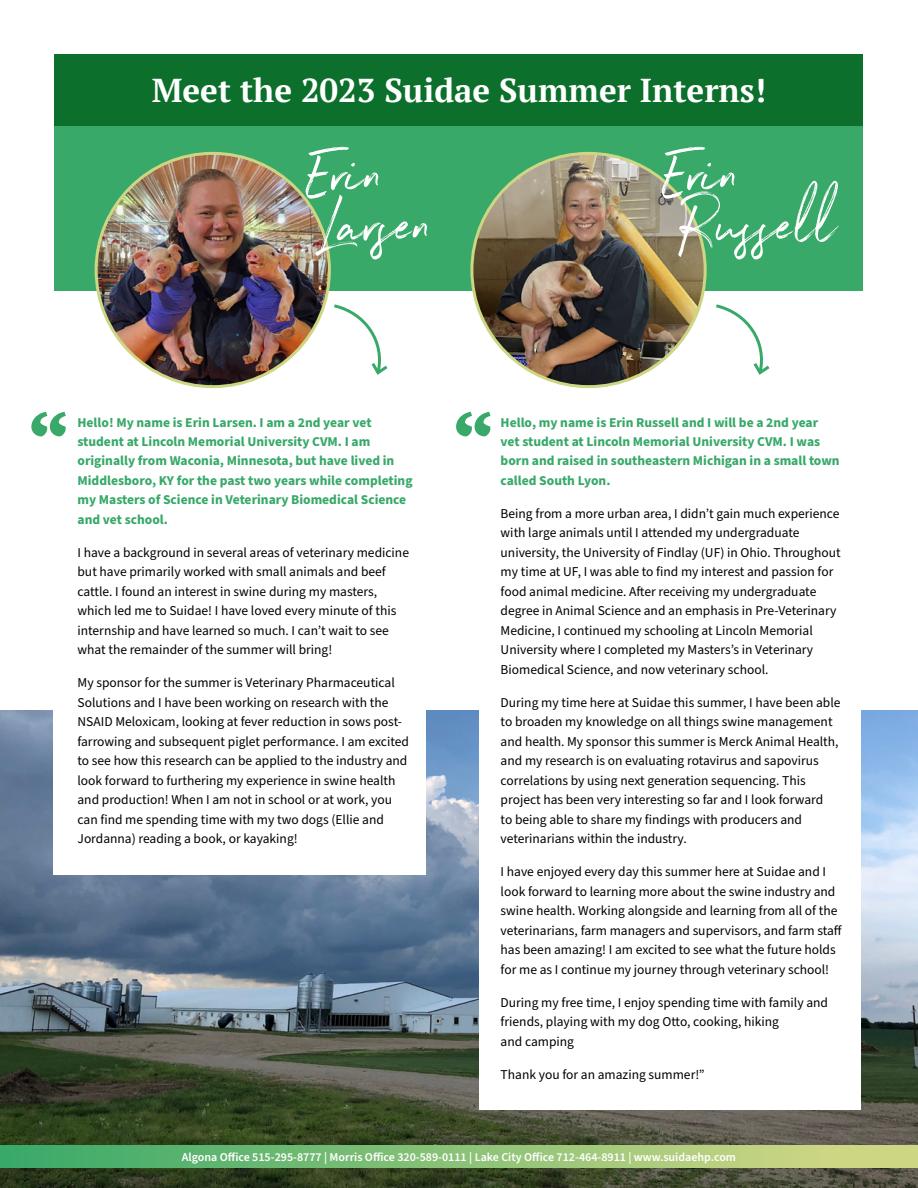
<style>
.page{position:relative;width:918px;height:1188px;background:#fff}
.page>*{position:absolute;margin:0;border:0;box-sizing:border-box;transform-origin:0 0}
.t1{font:700 90px "PT Serif";color:#38a969}
.t2{font:70.2px/50.6px "Northwell";color:#fff}
.t3{font:700 33px "PT Serif";color:#fff}
.t4{font:13.5px/19.5px "Source Sans Pro";color:#000}
.t5{font:700 13.5px/19.5px "Source Sans Pro";color:#38a969}
.t6{font:600 12px "Source Sans Pro";color:#fff}
</style>
<div class="page">
<img style="left:0;top:711px;width:918px;height:477px">
<div style="left:480px;top:464px;width:381px;height:645px;background:#fff"></div>
<div style="left:54px;top:464px;width:372px;height:411px;background:#fff"></div>
<div style="left:55px;top:54px;width:808px;height:237px;background:#38a969"></div>
<div style="left:55px;top:54px;width:808px;height:71px;background:#0c6f2c"></div>
<div style="left:0;top:1146px;width:918px;height:21px;background:linear-gradient(to right,#39a969,#dada85)"></div>
<img style="left:96px;top:153px;width:233px;height:234px;border-radius:117px">
<img style="left:472px;top:153px;width:233px;height:234px;border-radius:117px">
<svg style="left:334px;top:304px;width:54px;height:71px"></svg>
<svg style="left:716px;top:304px;width:54px;height:71px"></svg>
<h3 class="t3" style="left:152px;top:69px;width:616px">Meet the 2023 Suidae Summer Interns!</h3>
<h2 class="t2" style="left:308px;top:139px;width:125px">Erin<br>Larsen</h2>
<h2 class="t2" style="left:664px;top:139px;width:174px">Erin<br>Russell</h2>
<h1 class="t1" style="left:25px;top:395px;width:48px">“</h1>
<h1 class="t1" style="left:450px;top:395px;width:48px">“</h1>
<p class="t5" style="left:78px;top:413px;width:337px">Hello! My name is Erin Larsen. I am a 2nd year vet student at Lincoln Memorial University CVM. I am originally from Waconia, Minnesota, but have lived in Middlesboro, KY for the past two years while completing my Masters of Science in Veterinary Biomedical Science and vet school.</p>
<p class="t4" style="left:78px;top:543px;width:333px">I have a background in several areas of veterinary medicine but have primarily worked with small animals and beef cattle. I found an interest in swine during my masters, which led me to Suidae! I have loved every minute of this internship and have learned so much. I can’t wait to see what the remainder of the summer will bring!</p>
<p class="t4" style="left:78px;top:674px;width:333px">My sponsor for the summer is Veterinary Pharmaceutical Solutions and I have been working on research with the NSAID Meloxicam, looking at fever reduction in sows post&shy;farrowing and subsequent piglet performance. I am excited to see how this research can be applied to the industry and look forward to furthering my experience in swine health and production! When I am not in school or at work, you can find me spending time with my two dogs (Ellie and Jordanna) reading a book, or kayaking!</p>
<p class="t5" style="left:501px;top:413px;width:341px">Hello, my name is Erin Russell and I will be a 2nd year vet student at Lincoln Memorial University CVM. I was born and raised in southeastern Michigan in a small town called South Lyon.</p>
<p class="t4" style="left:501px;top:504px;width:342px">Being from a more urban area, I didn’t gain much experience with large animals until I attended my undergraduate university, the University of Findlay (UF) in Ohio. Throughout my time at UF, I was able to find my interest and passion for food animal medicine. After receiving my undergraduate degree in Animal Science and an emphasis in Pre-Veterinary Medicine, I continued my schooling at Lincoln Memorial University where I completed my Masters’s in Veterinary Biomedical Science, and now veterinary school.</p>
<p class="t4" style="left:501px;top:693px;width:341px">During my time here at Suidae this summer, I have been able to broaden my knowledge on all things swine management and health. My sponsor this summer is Merck Animal Health, and my research is on evaluating rotavirus and sapovirus correlations by using next generation sequencing. This project has been very interesting so far and I look forward<br>to being able to share my findings with producers and veterinarians within the industry.</p>
<p class="t4" style="left:501px;top:863px;width:343px">I have enjoyed every day this summer here at Suidae and I look forward to learning more about the swine industry and swine health. Working alongside and learning from all of the veterinarians, farm managers and supervisors, and farm staff has been amazing! I am excited to see what the future holds for me as I continue my journey through veterinary school!</p>
<p class="t4" style="left:501px;top:993px;width:329px">During my free time, I enjoy spending time with family and friends, playing with my dog Otto, cooking, hiking<br>and camping</p>
<p class="t4" style="left:501px;top:1065px;width:205px">Thank you for an amazing summer!”</p>
<p class="t6" style="left:182px;top:1149px;width:556px">Algona Office 515-295-8777 | Morris Office 320-589-0111 | Lake City Office 712-464-8911 | www.suidaehp.com</p>
</div>
